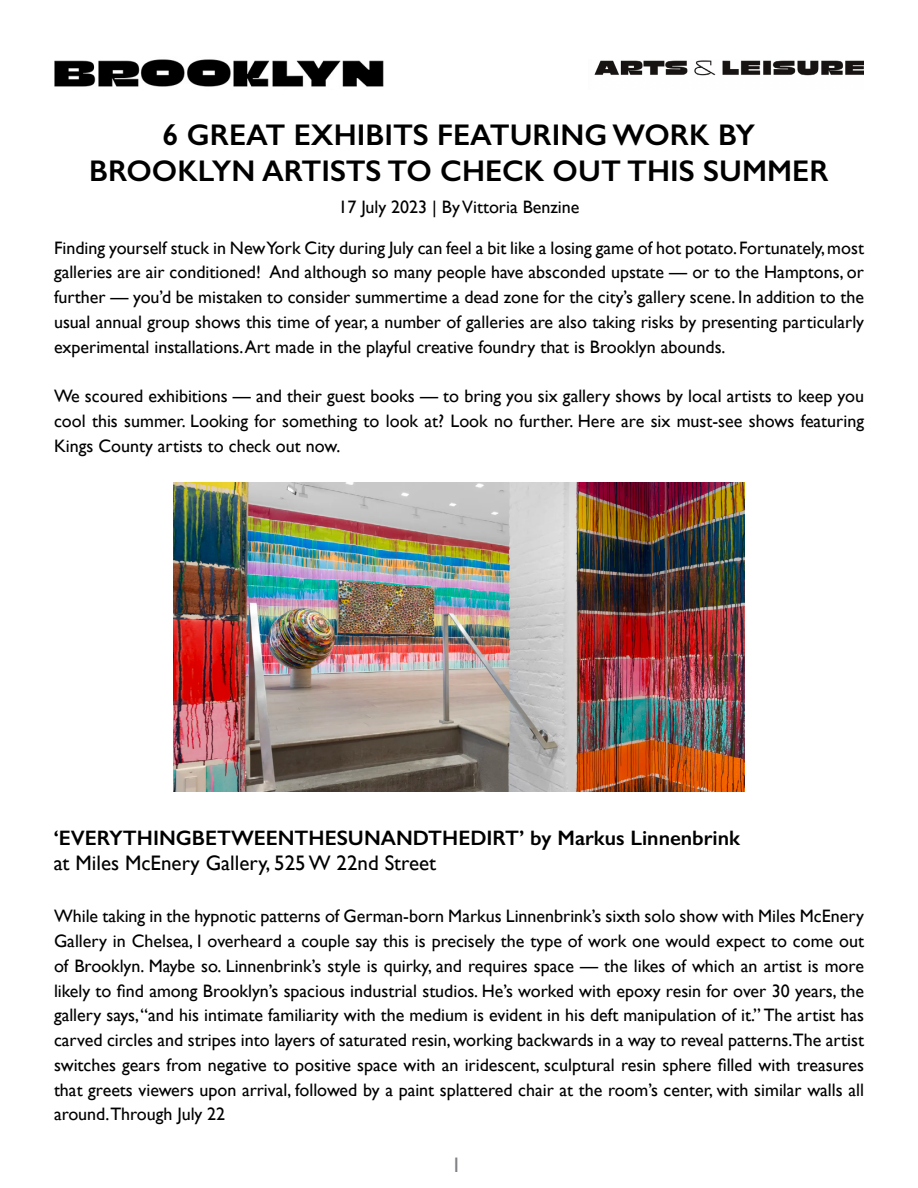
<style>
.page{position:relative;width:918px;height:1188px;background:#fff}
.page>*{position:absolute;margin:0;border:0;box-sizing:border-box;transform-origin:0 0}
.t1{font:600 30px/36px "Gill Sans";color:#000;text-align:center}
.t2{font:600 21px "Gill Sans";color:#000}
.t3{font:21px "Gill Sans";color:#000}
.t4{font:21px "Gill Sans";color:#808285}
.t5{font:18px/24.8px "Gill Sans";color:#000;text-align:justify}
</style>
<div class="page">
<img style="left:54px;top:59px;width:330px;height:28px">
<img style="left:594px;top:60px;width:270px;height:16px">
<img style="left:173px;top:482px;width:572px;height:310px">
<h1 class="t1" style="left:89px;top:117px;width:741px">6 GREAT EXHIBITS FEATURING WORK BY<br>BROOKLYN ARTISTS TO CHECK OUT THIS SUMMER</h1>
<p class="t5" style="left:338px;top:194px;width:243px">17 July 2023 | By Vittoria Benzine</p>
<p class="t5" style="left:54px;top:235px;width:812px">Finding yourself stuck in New York City during July can feel a bit like a losing game of hot potato. Fortunately, most galleries are air conditioned! And although so many people have absconded upstate — or to the Hamptons, or further — you’d be mistaken to consider summertime a dead zone for the city’s gallery scene. In addition to the usual annual group shows this time of year, a number of galleries are also taking risks by presenting particularly experimental installations. Art made in the playful creative foundry that is Brooklyn abounds.</p>
<p class="t5" style="left:54px;top:384px;width:812px">We scoured exhibitions — and their guest books — to bring you six gallery shows by local artists to keep you cool this summer. Looking for something to look at? Look no further. Here are six must-see shows featuring Kings County artists to check out now.</p>
<p class="t2" style="left:54px;top:826px;width:688px">‘EVERYTHINGBETWEENTHESUNANDTHEDIRT’ by Markus Linnenbrink</p>
<p class="t3" style="left:54px;top:851px;width:384px">at Miles McEnery Gallery, 525 W 22nd Street</p>
<p class="t5" style="left:54px;top:904px;width:812px">While taking in the hypnotic patterns of German-born Markus Linnenbrink’s sixth solo show with Miles McEnery Gallery in Chelsea, I overheard a couple say this is precisely the type of work one would expect to come out of Brooklyn. Maybe so. Linnenbrink’s style is quirky, and requires space — the likes of which an artist is more likely to find among Brooklyn’s spacious industrial studios. He’s worked with epoxy resin for over 30 years, the gallery says, “and his intimate familiarity with the medium is evident in his deft manipulation of it.” The artist has carved circles and stripes into layers of saturated resin, working backwards in a way to reveal patterns.The artist switches gears from negative to positive space with an iridescent, sculptural resin sphere filled with treasures that greets viewers upon arrival, followed by a paint splattered chair at the room’s center, with similar walls all around.Through July 22</p>
<p class="t4" style="left:451px;top:1152px;width:12px">1</p>
</div>
